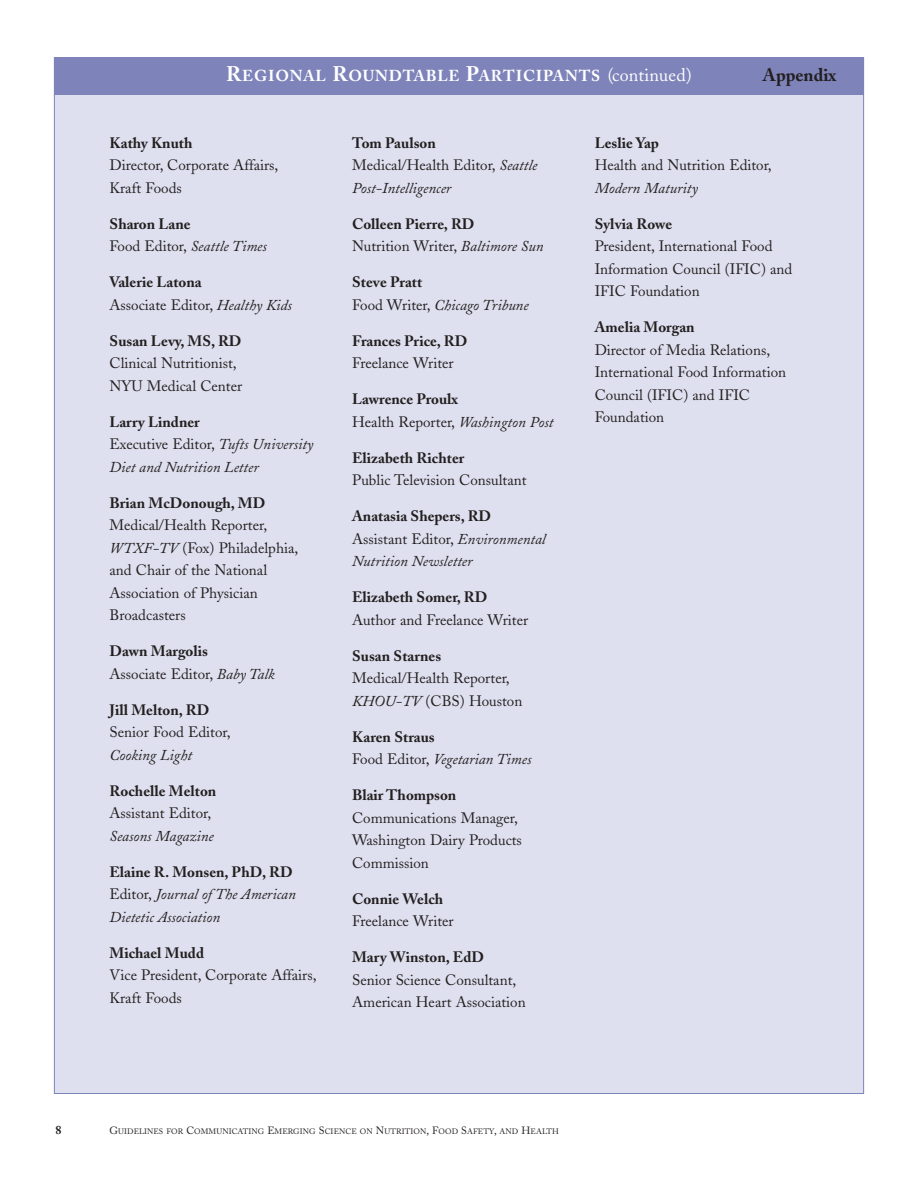
<style>
.page{position:relative;width:918px;height:1188px;background:#fff}
.page>*{position:absolute;margin:0;border:0;box-sizing:border-box;transform-origin:0 0}
.t1{font:700 18px "Adobe Caslon";color:#231f20}
.t2{font:700 15.75px "Adobe Caslon";letter-spacing:.055em;color:#fff}
.t3{font:15px/22.5px "Adobe Caslon";color:#231f20}
.t4{font:italic 15px/22.5px "Adobe Caslon";color:#231f20}
.t5{font:700 15px/22.5px "Adobe Caslon";color:#231f20}
.t6{font:700 12px "Adobe Caslon";color:#231f20}
.t7{font:7.8px "Adobe Caslon";letter-spacing:.015em;color:#231f20}
.s1{font-size:21px}
.s2{font-weight:400;font-size:18px}
.s3{font-weight:700;font-style:normal}
.s4{font-style:normal}
.s5{font-weight:700}
.s6{font-style:italic}
.s7{font-weight:400}
.s8{font-weight:400;font-style:italic}
.s9{font-size:10.5px}
</style>
<div class="page">
<div style="left:53px;top:57px;width:812px;height:1037px;background:#dfe0ef"></div>
<p class="t2" style="left:226px;top:69px;width:467px"><span class="s1">R</span>EGIONAL <span class="s1">R</span>OUNDTABLE <span class="s1">P</span>ARTICIPANTS <span class="s2">(continued)</span></p>
<p class="t1" style="left:763px;top:68px;width:75px">Appendix</p>
<p class="t5" style="left:110px;top:133px;width:84px">Kathy Knuth</p>
<p class="t3" style="left:110px;top:156px;width:170px">Director, Corporate Affairs,<br>Kraft Foods</p>
<p class="t4" style="left:110px;top:214px;width:159px"><span class="s3">Sharon Lane<br></span><span class="s4">Food Editor,</span> Seattle Times</p>
<p class="t3" style="left:110px;top:273px;width:184px"><span class="s5">Valerie Latona<br></span>Associate Editor, <span class="s6">Healthy Kids</span></p>
<p class="t5" style="left:110px;top:331px;width:134px">Susan Levy, MS, RD</p>
<p class="t3" style="left:110px;top:354px;width:134px">Clinical Nutritionist,<br>NYU Medical Center</p>
<p class="t4" style="left:110px;top:412px;width:205px"><span class="s3">Larry Lindner<br></span><span class="s4">Executive Editor,</span> Tufts University<br>Diet and Nutrition Letter</p>
<p class="t5" style="left:110px;top:493px;width:157px">Brian McDonough, MD</p>
<p class="t3" style="left:110px;top:516px;width:190px">Medical/Health Reporter,<br><span class="s6">WTXF-TV</span> (Fox) Philadelphia, and Chair of the National<br>Association of Physician<br>Broadcasters</p>
<p class="t3" style="left:110px;top:642px;width:167px"><span class="s5">Dawn Margolis<br></span>Associate Editor, <span class="s6">Baby Talk</span></p>
<p class="t5" style="left:110px;top:700px;width:101px">Jill Melton, RD</p>
<p class="t3" style="left:110px;top:723px;width:123px">Senior Food Editor,</p>
<p class="t4" style="left:110px;top:745px;width:84px">Cooking Light</p>
<p class="t5" style="left:110px;top:781px;width:108px">Rochelle Melton</p>
<p class="t3" style="left:110px;top:804px;width:103px">Assistant Editor,</p>
<p class="t4" style="left:110px;top:826px;width:106px">Seasons Magazine</p>
<p class="t4" style="left:110px;top:862px;width:188px"><span class="s3">Elaine R. Monsen, PhD, RD<br></span><span class="s4">Editor,</span> Journal of The American<br>Dietetic Association</p>
<p class="t5" style="left:110px;top:943px;width:96px">Michael Mudd</p>
<p class="t3" style="left:110px;top:966px;width:208px">Vice President, Corporate Affairs,<br>Kraft Foods</p>
<p class="t4" style="left:352px;top:133px;width:187px"><span class="s3">Tom Paulson<br></span><span class="s4">Medical/Health Editor,</span> Seattle<br>Post-Intelligencer</p>
<p class="t5" style="left:352px;top:214px;width:193px">Colleen Pierre, RD<br><span class="s7">Nutrition Writer,</span> <span class="s8">Baltimore Sun</span></p>
<p class="t4" style="left:352px;top:273px;width:178px"><span class="s3">Steve Pratt<br></span><span class="s4">Food Writer,</span> Chicago Tribune</p>
<p class="t5" style="left:352px;top:331px;width:117px">Frances Price, RD</p>
<p class="t3" style="left:352px;top:354px;width:103px">Freelance Writer</p>
<p class="t3" style="left:352px;top:390px;width:203px"><span class="s5">Lawrence Proulx<br></span>Health Reporter, <span class="s6">Washington Post</span></p>
<p class="t5" style="left:352px;top:448px;width:114px">Elizabeth Richter</p>
<p class="t3" style="left:352px;top:471px;width:176px">Public Television Consultant</p>
<p class="t4" style="left:352px;top:507px;width:195px"><span class="s3">Anatasia Shepers, RD<br></span><span class="s4">Assistant Editor,</span> Environmental<br>Nutrition Newsletter</p>
<p class="t5" style="left:352px;top:588px;width:137px">Elizabeth Somer, RD</p>
<p class="t3" style="left:352px;top:610px;width:178px">Author and Freelance Writer</p>
<p class="t5" style="left:352px;top:646px;width:91px">Susan Starnes</p>
<p class="t3" style="left:352px;top:669px;width:172px">Medical/Health Reporter,<br><span class="s6">KHOU-TV</span> (CBS) Houston</p>
<p class="t4" style="left:352px;top:727px;width:181px"><span class="s3">Karen Straus<br></span><span class="s4">Food Editor,</span> Vegetarian Times</p>
<p class="t5" style="left:352px;top:786px;width:106px">Blair Thompson</p>
<p class="t3" style="left:352px;top:808px;width:171px">Communications Manager,<br>Washington Dairy Products<br>Commission</p>
<p class="t5" style="left:352px;top:889px;width:93px">Connie Welch</p>
<p class="t3" style="left:352px;top:912px;width:103px">Freelance Writer</p>
<p class="t5" style="left:352px;top:948px;width:133px">Mary Winston, EdD</p>
<p class="t3" style="left:352px;top:970px;width:175px">Senior Science Consultant,<br>American Heart Association</p>
<p class="t5" style="left:595px;top:133px;width:66px">Leslie Yap</p>
<p class="t3" style="left:595px;top:156px;width:179px">Health and Nutrition Editor,</p>
<p class="t4" style="left:595px;top:178px;width:105px">Modern Maturity</p>
<p class="t5" style="left:595px;top:214px;width:79px">Sylvia Rowe</p>
<p class="t3" style="left:595px;top:237px;width:199px">President, International Food<br>Information Council (IFIC) and<br>IFIC Foundation</p>
<p class="t5" style="left:595px;top:318px;width:102px">Amelia Morgan</p>
<p class="t3" style="left:595px;top:340px;width:193px">Director of Media Relations,<br>International Food Information<br>Council (IFIC) and IFIC<br>Foundation</p>
<p class="t6" style="left:56px;top:1125px;width:7px">8</p>
<p class="t7" style="left:110px;top:1128px;width:451px"><span class="s9">G</span>UIDELINES FOR <span class="s9">C</span>OMMUNICATING <span class="s9">E</span>MERGING <span class="s9">S</span>CIENCE ON <span class="s9">N</span>UTRITION<span class="s9">, F</span>OOD <span class="s9">S</span>AFETY<span class="s9">,</span> AND <span class="s9">H</span>EALTH</p>
</div>
